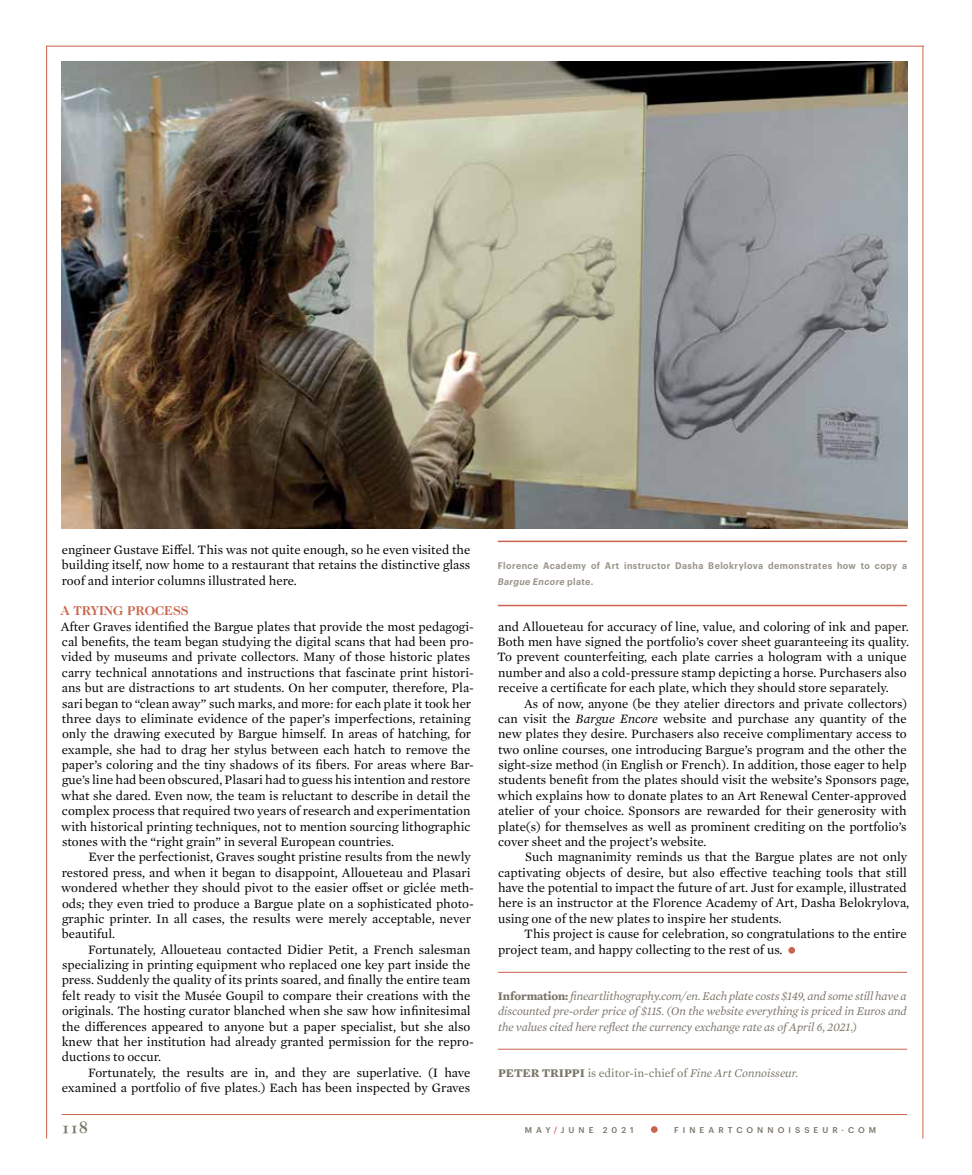
<style>
.page{position:relative;width:972px;height:1175px;background:#fff}
.page>*{position:absolute;margin:0;border:0;box-sizing:border-box;transform-origin:0 0}
.t1{font:700 16.5px "Caslon Classico";color:#7a7667}
.t2{font:13.05px/15.5px "Mercury Text G1";color:#000}
.t3{font:700 13.05px "Caslon Two Twenty Four LT";color:#c9644a}
.t4{font:italic 12px/15.3px "Mercury Text G1";letter-spacing:-.01em;color:#7a7667;text-align:justify}
.t5{font:12px "Mercury Text G1";color:#7a7667}
.t6{font:600 9.3px/15.3px "Graphik Narrow";letter-spacing:.05em;color:#9a9589}
.t7{font:500 8.25px "Graphik";letter-spacing:.49em;color:#7a7667}
.s1{font-style:italic}
.s2{font-weight:700;font-style:normal}
.s3{font-weight:700}
.s4{color:#c9644a}
</style>
<div class="page">
<hr style="left:62px;top:1114px;width:845px;height:1px;background:#c9644a">
<hr style="left:47px;top:46px;width:877px;height:1px;background:#c9644a">
<hr style="left:46px;top:46px;width:1px;height:1092px;background:#c9644a">
<hr style="left:922px;top:46px;width:1px;height:1092px;background:#c9644a">
<div style="left:651px;top:1126px;width:7px;height:6px;background:#c9644a;border-radius:50%"></div>
<hr style="left:498px;top:971px;width:409px;height:1px;background:#c9644a">
<hr style="left:498px;top:1048px;width:409px;height:1px;background:#c9644a">
<div style="left:788px;top:947px;width:7px;height:6px;background:#c9644a;border-radius:50%"></div>
<img style="left:62px;top:62px;width:845px;height:466px">
<hr style="left:498px;top:540px;width:409px;height:2px;background:#c9644a">
<hr style="left:498px;top:605px;width:409px;height:1px;background:#c9644a">
<p class="t2" style="left:62px;top:541px;width:410px;text-align:justify">engineer Gustave Eiffel. This was not quite enough, so he even visited the building itself, now home to a restaurant that retains the distinctive glass roof and interior columns illustrated here.</p>
<p class="t3" style="left:61px;top:603px;width:129px">A TRYING PROCESS</p>
<p class="t2" style="left:61px;top:618px;width:415px">After Graves identified the Bargue plates that provide the most pedagogi&shy;cal benefits, the team began studying the digital scans that had been pro&shy;vided by museums and private collectors. Many of those historic plates carry technical annotations and instructions that fascinate print histori&shy;ans but are distractions to art students. On her computer, therefore, Pla&shy;sari began to “clean away” such marks, and more: for each plate it took her three days to eliminate evidence of the paper’s imperfections, retaining only the drawing executed by Bargue himself. In areas of hatching, for example, she had to drag her stylus between each hatch to remove the paper’s coloring and the tiny shadows of its fibers. For areas where Bar&shy;gue’s line had been obscured, Plasari had to guess his intention and restore what she dared. Even now, the team is reluctant to describe in detail the complex process that required two years of research and experimentation with historical printing techniques, not to mention sourcing lithographic stones with the “right grain” in several European countries.</p>
<p class="t2" style="left:61px;top:848px;width:414px;text-indent:27px">Ever the perfectionist, Graves sought pristine results from the newly restored press, and when it began to disappoint, Alloueteau and Plasari wondered whether they should pivot to the easier offset or giclée meth&shy;ods; they even tried to produce a Bargue plate on a sophisticated photo&shy;graphic printer. In all cases, the results were merely acceptable, never beautiful.</p>
<p class="t2" style="left:62px;top:941px;width:414px;text-indent:27px">Fortunately, Alloueteau contacted Didier Petit, a French salesman specializing in printing equipment who replaced one key part inside the press. Suddenly the quality of its prints soared, and finally the entire team felt ready to visit the Musée Goupil to compare their creations with the originals. The hosting curator blanched when she saw how infinitesimal the differences appeared to anyone but a paper specialist, but she also knew that her institution had already granted permission for the repro&shy;ductions to occur.</p>
<p class="t2" style="left:62px;top:1064px;width:410px;text-align:right">Fortunately, the results are in, and they are superlative. (I have examined a portfolio of five plates.) Each has been inspected by Graves</p>
<p class="t6" style="left:498px;top:558px;width:411px">Florence Academy of Art instructor Dasha Belokrylova demonstrates how to copy a<br><span class="s1">Bargue Encore</span> plate.</p>
<p class="t2" style="left:497px;top:618px;width:413px">and Alloueteau for accuracy of line, value, and coloring of ink and paper.<br>Both men have signed the portfolio’s cover sheet guaranteeing its quality.<br>To prevent counterfeiting, each plate carries a hologram with a unique number and also a cold-pressure stamp depicting a horse. Purchasers also receive a certificate for each plate, which they should store separately.</p>
<p class="t2" style="left:497px;top:695px;width:413px;text-indent:27px">As of now, anyone (be they atelier directors and private collectors) can visit the <span class="s1">Bargue Encore</span> website and purchase any quantity of the new plates they desire. Purchasers also receive complimentary access to two online courses, one introducing Bargue’s program and the other the sight-size method (in English or French). In addition, those eager to help students benefit from the plates should visit the website’s Sponsors page, which explains how to donate plates to an Art Renewal Center-approved atelier of your choice. Sponsors are rewarded for their generosity with plate(s) for themselves as well as prominent crediting on the portfolio’s cover sheet and the project’s website.</p>
<p class="t2" style="left:498px;top:848px;width:413px;text-indent:27px">Such magnanimity reminds us that the Bargue plates are not only captivating objects of desire, but also effective teaching tools that still have the potential to impact the future of art. Just for example, illustrated here is an instructor at the Florence Academy of Art, Dasha Belokrylova, using one of the new plates to inspire her students.</p>
<p class="t2" style="left:498px;top:925px;width:410px;text-indent:26px">This project is cause for celebration, so congratulations to the entire project team, and happy collecting to the rest of us.</p>
<p class="t4" style="left:498px;top:987px;width:410px"><span class="s2">Information:</span> fineartlithography.com/en. Each plate costs $149, and some still have a discounted pre-order price of $115. (On the website everything is priced in Euros and the values cited here reflect the currency exchange rate as of April 6, 2021.)</p>
<p class="t5" style="left:498px;top:1064px;width:302px"><span class="s3">PETER TRIPPI</span> is editor-in-chief of <span class="s1">Fine Art Connoisseur.</span></p>
<p class="t1" style="left:62px;top:1117px;width:28px">118</p>
<p class="t7" style="left:525px;top:1124px;width:110px">MAY<span class="s4">/</span>JUNE 2021</p>
<p class="t7" style="left:674px;top:1124px;width:204px">FINEARTCONNOISSEUR·COM</p>
</div>
